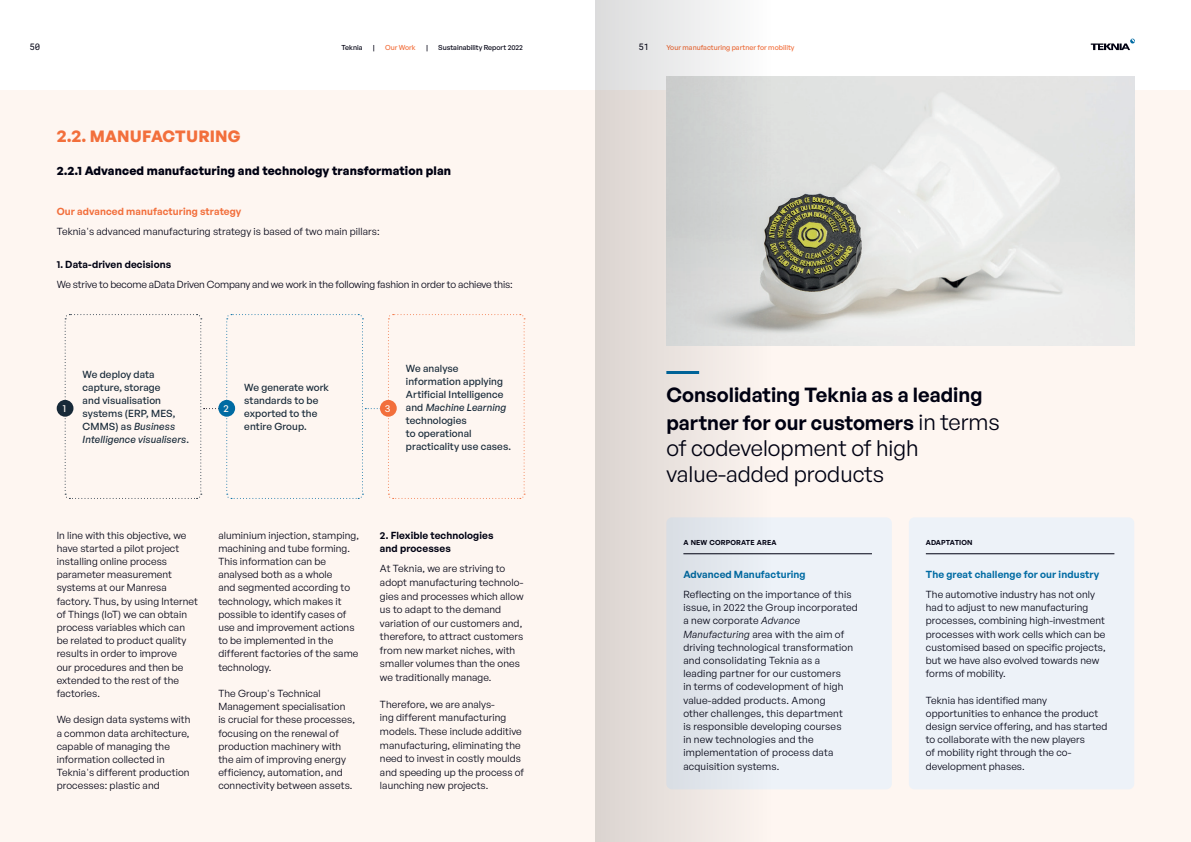
<style>
.page{position:relative;width:1191px;height:842px;background:#fff}
.page>*{position:absolute;margin:0;border:0;box-sizing:border-box;transform-origin:0 0}
.t1{font:22px/26px "General Sans";color:#000112}
.t2{font:600 20px/28px "General Sans";color:#000112}
.t3{font:700 16px "General Sans";letter-spacing:.01em;color:#f26f3c}
.t4{font:700 12px "General Sans";letter-spacing:.01em;color:#000112}
.t5{font:10px/13.2px "General Sans";letter-spacing:.01em;color:#000112}
.t6{font:500 10px/13px "General Sans";letter-spacing:.01em;color:#172938}
.t7{font:10px "General Sans";letter-spacing:-.01em;color:#000112}
.t8{font:600 10px/13.6px "General Sans";letter-spacing:.01em;color:#000112}
.t9{font:600 10px "General Sans";letter-spacing:.01em;color:#006ba3}
.t10{font:600 10px "General Sans";letter-spacing:.01em;color:#f26f3c}
.t11{font:500 10px "General Sans";color:#fef6f1}
.t12{font:9px "Roboto Mono";color:#000112}
.t13{font:500 7px "General Sans";color:#f26f3c}
.t14{font:500 7px "General Sans";color:#000112}
.t15{font:600 7px "General Sans";letter-spacing:.015em;color:#000112}
.s1{font-style:italic}
.s2{font-weight:400;font-size:22px}
</style>
<div class="page">
<svg style="left:1090px;top:39px;width:45px;height:11px"></svg>
<div style="left:0;top:90px;width:1191px;height:752px;background:#fef6f1"></div>
<svg style="left:64px;top:314px;width:461px;height:185px"></svg>
<div style="left:57px;top:400px;width:16px;height:17px;background:#172938;border-radius:50%"></div>
<div style="left:218px;top:400px;width:17px;height:17px;background:#006ba3;border-radius:50%"></div>
<div style="left:380px;top:400px;width:17px;height:17px;background:#f26f3c;border-radius:50%"></div>
<img style="left:770px;top:76px;width:364px;height:270px">
<div style="left:666px;top:517px;width:225px;height:272px;background:#edf2f8;border-radius:6px"></div>
<hr style="left:683px;top:554px;width:189px;height:1px;background:#000112">
<div style="left:909px;top:517px;width:225px;height:272px;background:#edf2f8;border-radius:6px"></div>
<hr style="left:926px;top:554px;width:188px;height:1px;background:#000112">
<svg style="left:595px;top:0;width:175px;height:842px"></svg>
<p class="t12" style="left:29px;top:41px;width:12px">50</p>
<p class="t14" style="left:341px;top:43px;width:23px">Teknia</p>
<p class="t14" style="left:373px;top:43px;width:4px">|</p>
<p class="t13" style="left:385px;top:43px;width:32px">Our Work</p>
<p class="t14" style="left:426px;top:43px;width:4px">|</p>
<p class="t14" style="left:438px;top:43px;width:86px">Sustainability Report 2022</p>
<p class="t12" style="left:638px;top:41px;width:12px">51</p>
<p class="t13" style="left:666px;top:43px;width:129px">Your manufacturing partner for mobility</p>
<h3 class="t3" style="left:57px;top:126px;width:185px">2.2. MANUFACTURING</h3>
<p class="t4" style="left:57px;top:163px;width:396px">2.2.1 Advanced manufacturing and technology transformation plan</p>
<p class="t10" style="left:57px;top:205px;width:186px">Our advanced manufacturing strategy</p>
<p class="t5" style="left:57px;top:224px;width:324px">Teknia's advanced manufacturing strategy is based of two main pillars:</p>
<p class="t8" style="left:57px;top:257px;width:116px">1. Data-driven decisions</p>
<p class="t7" style="left:57px;top:278px;width:457px">We strive to become aData Driven Company and we work in the following fashion in order to achieve this:</p>
<p class="t6" style="left:83px;top:368px;width:108px">We deploy data capture, storage<br>and visualisation systems (ERP, MES,<br>CMMS) as <span class="s1">Business<br>Intelligence visualisers</span>.</p>
<p class="t6" style="left:244px;top:381px;width:86px">We generate work standards to be exported to the entire Group.</p>
<p class="t11" style="left:63px;top:402px;width:5px">1</p>
<p class="t11" style="left:223px;top:402px;width:7px">2</p>
<p class="t11" style="left:385px;top:402px;width:7px">3</p>
<p class="t6" style="left:406px;top:361px;width:107px">We analyse information applying<br>Artificial Intelligence and <span class="s1">Machine Learning </span>technologies<br>to operational practicality use cases.</p>
<p class="t5" style="left:57px;top:528px;width:143px">In line with this objective, we have started a pilot project installing online process parameter measurement systems at our Manresa factory. Thus, by using Internet of Things (IoT) we can obtain process variables which can be related to product quality results in order to improve<br>our procedures and then be extended to the rest of the factories.</p>
<p class="t5" style="left:57px;top:713px;width:135px">We design data systems with a common data architecture, capable of managing the information collected in<br>Teknia's different production processes: plastic and</p>
<p class="t5" style="left:218px;top:528px;width:142px">aluminium injection, stamping, machining and tube forming.<br>This information can be analysed both as a whole<br>and segmented according to technology, which makes it possible to identify cases of use and improvement actions to be implemented in the different factories of the same technology.</p>
<p class="t5" style="left:218px;top:686px;width:138px">The Group's Technical<br>Management specialisation is crucial for these processes, focusing on the renewal of production machinery with the aim of improving energy efficiency, automation, and connectivity between assets.</p>
<p class="t8" style="left:380px;top:528px;width:115px">2. Flexible technologies and processes</p>
<p class="t5" style="left:380px;top:562px;width:145px;line-height:13.6px">At Teknia, we are striving to adopt manufacturing technolo&shy;gies and processes which allow us to adapt to the demand variation of our customers and, therefore, to attract customers from new market niches, with smaller volumes than the ones we traditionally manage.</p>
<p class="t5" style="left:380px;top:697px;width:146px;line-height:13.6px">Therefore, we are analys-<br>ing different manufacturing models. These include additive manufacturing, eliminating the need to invest in costly moulds and speeding up the process of launching new projects.</p>
<h2 class="t2" style="left:666px;top:381px;width:335px">Consolidating Teknia as a leading partner for our customers <span class="s2">in terms</span></h2>
<h1 class="t1" style="left:666px;top:435px;width:254px">of codevelopment of high value-added products</h1>
<p class="t15" style="left:683px;top:538px;width:95px">A NEW CORPORATE AREA</p>
<p class="t9" style="left:683px;top:568px;width:124px">Advanced Manufacturing</p>
<p class="t5" style="left:683px;top:587px;width:176px">Reflecting on the importance of this issue, in 2022 the Group incorporated a new corporate <span class="s1">Advance<br>Manufacturing</span> area with the aim of driving technological transformation and consolidating Teknia as a<br>leading partner for our customers<br>in terms of codevelopment of high value-added products. Among<br>other challenges, this department<br>is responsible developing courses<br>in new technologies and the implementation of process data acquisition systems.</p>
<p class="t15" style="left:926px;top:538px;width:48px">ADAPTATION</p>
<p class="t9" style="left:926px;top:568px;width:175px">The great challenge for our industry</p>
<p class="t5" style="left:926px;top:587px;width:181px">The automotive industry has not only had to adjust to new manufacturing processes, combining high-investment processes with work cells which can be customised based on specific projects, but we have also evolved towards new forms of mobility.</p>
<p class="t5" style="left:926px;top:693px;width:183px">Teknia has identified many opportunities to enhance the product design service offering, and has started to collaborate with the new players<br>of mobility right through the co&shy;development phases.</p>
</div>
